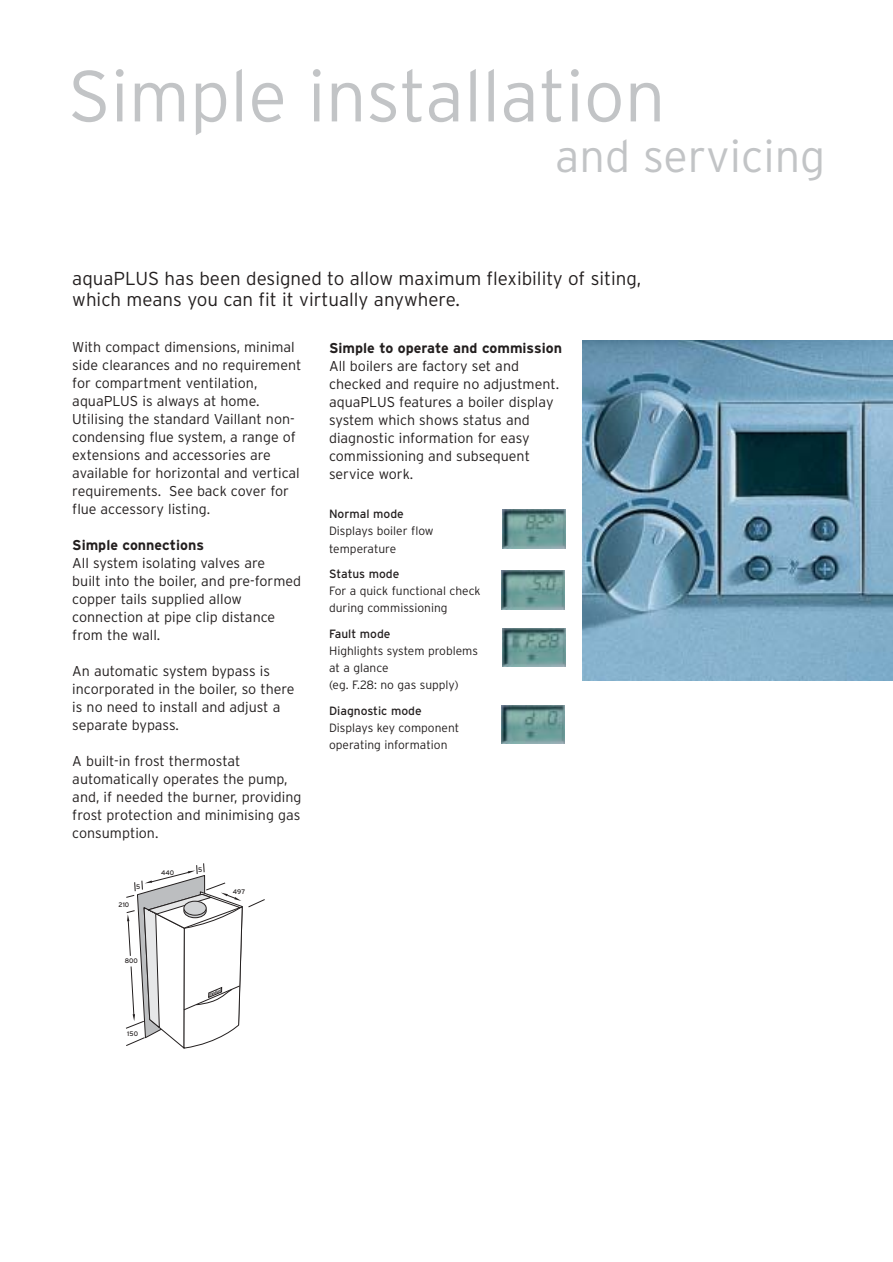
<style>
.page{position:relative;width:893px;height:1262px;background:#fff}
.page>*{position:absolute;margin:0;border:0;box-sizing:border-box;transform-origin:0 0}
.t1{font:300 72px "Interstate";color:#c2c4c6}
.t2{font:300 45px "Interstate";color:#c2c4c6}
.t3{font:300 18.75px/21px "Interstate";color:#231f1f}
.t4{font:300 14.25px/18px "Interstate";color:#231f1f}
.t5{font:700 14.25px "Interstate";color:#231f1f}
.t6{font:300 12px/17.1px "Interstate";color:#231f1f}
.t7{font:12px "Interstate";color:#231f1f}
.t8{font:6.6px "Interstate";color:#231f1f}
</style>
<div class="page">
<img style="left:583px;top:340px;width:309px;height:340px">
<svg style="left:126px;top:863px;width:139px;height:186px"></svg>
<img style="left:502px;top:510px;width:63px;height:38px">
<img style="left:501px;top:571px;width:63px;height:38px">
<img style="left:502px;top:628px;width:63px;height:39px">
<img style="left:501px;top:705px;width:63px;height:39px">
<h1 class="t1" style="left:68px;top:69px;width:599px">Simple installation</h1>
<h2 class="t2" style="left:555px;top:140px;width:271px">and servicing</h2>
<h3 class="t3" style="left:72px;top:269px;width:570px">aquaPLUS has been designed to allow maximum flexibility of siting, which means you can fit it virtually anywhere.</h3>
<p class="t4" style="left:72px;top:339px;width:231px">With compact dimensions, minimal side clearances and no requirement for compartment ventilation, aquaPLUS is always at home.<br>Utilising the standard Vaillant non&shy;condensing flue system, a range of extensions and accessories are available for horizontal and vertical requirements. See back cover for flue accessory listing.</p>
<p class="t5" style="left:72px;top:539px;width:133px">Simple connections</p>
<p class="t4" style="left:72px;top:555px;width:230px">All system isolating valves are<br>built into the boiler, and pre-formed copper tails supplied allow connection at pipe clip distance from the wall.</p>
<p class="t4" style="left:72px;top:663px;width:224px">An automatic system bypass is incorporated in the boiler, so there is no need to install and adjust a separate bypass.</p>
<p class="t4" style="left:72px;top:753px;width:231px">A built-in frost thermostat automatically operates the pump, and, if needed the burner, providing frost protection and minimising gas consumption.</p>
<p class="t5" style="left:329px;top:343px;width:234px">Simple to operate and commission</p>
<p class="t4" style="left:329px;top:358px;width:231px">All boilers are factory set and checked and require no adjustment. aquaPLUS features a boiler display system which shows status and diagnostic information for easy commissioning and subsequent service work.</p>
<p class="t7" style="left:329px;top:509px;width:76px">Normal mode</p>
<p class="t6" style="left:329px;top:524px;width:106px">Displays boiler flow temperature</p>
<p class="t7" style="left:329px;top:569px;width:72px">Status mode</p>
<p class="t6" style="left:329px;top:583px;width:153px">For a quick functional check during commissioning</p>
<p class="t7" style="left:329px;top:629px;width:63px">Fault mode</p>
<p class="t6" style="left:329px;top:643px;width:150px">Highlights system problems at a glance<br>(eg. F.28: no gas supply)</p>
<p class="t7" style="left:329px;top:706px;width:94px">Diagnostic mode</p>
<p class="t6" style="left:329px;top:720px;width:132px">Displays key component operating information</p>
<p class="t8" style="left:136px;top:884px;width:6px">5</p>
<p class="t8" style="left:118px;top:902px;width:12px">210</p>
<p class="t8" style="left:125px;top:958px;width:15px">800</p>
<p class="t8" style="left:161px;top:870px;width:15px">440</p>
<p class="t8" style="left:198px;top:867px;width:6px">5</p>
<p class="t8" style="left:127px;top:1031px;width:12px">150</p>
<p class="t8" style="left:233px;top:889px;width:14px">497</p>
</div>
